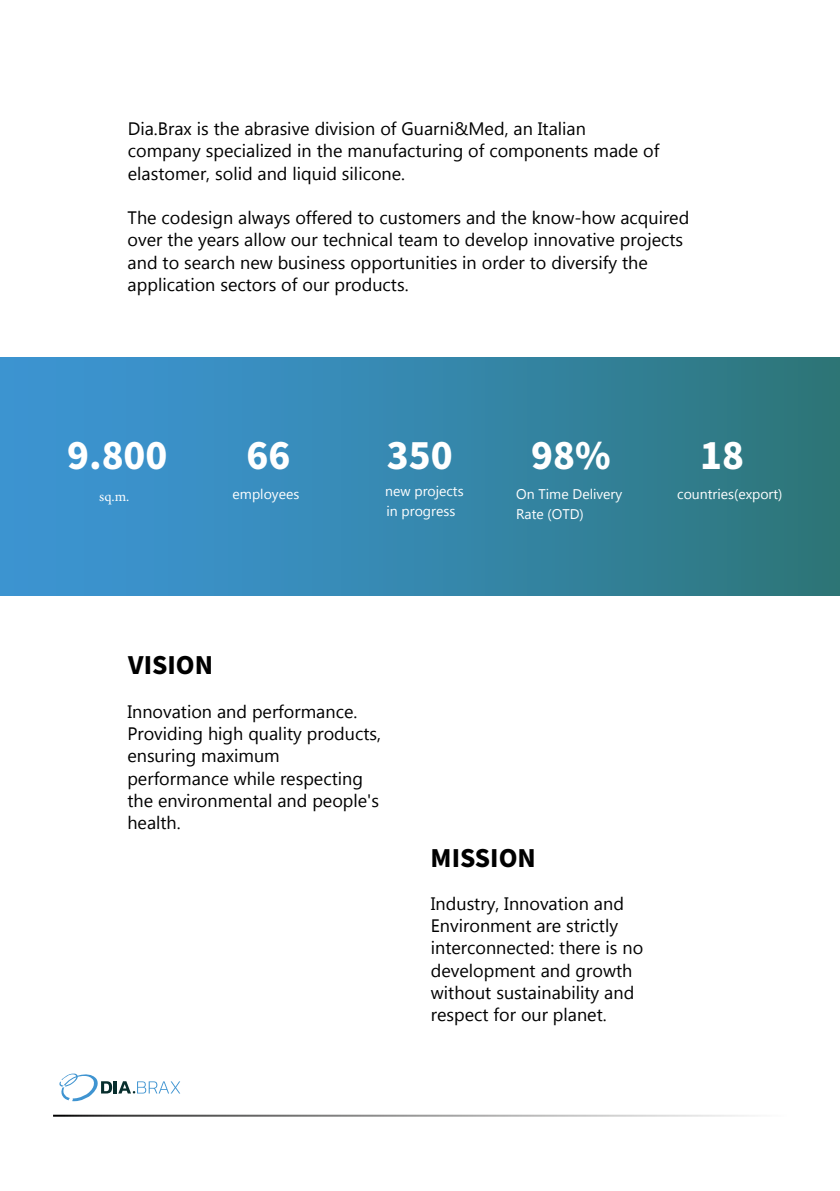
<style>
.page{position:relative;width:840px;height:1191px;background:#fff}
.page>*{position:absolute;margin:0;border:0;box-sizing:border-box;transform-origin:0 0}
.t1{font:900 36px "Noto Sans JP";color:#fff}
.t2{font:900 24px "Noto Sans JP";color:#000}
.t3{font:18px/22.2px "Microsoft Tai Le";color:#000}
.t4{font:14px/20px "Microsoft Tai Le";color:#fff}
.t5{font:14px "Minion Pro";color:#fff}
</style>
<div class="page">
<svg style="left:59px;top:1073px;width:121px;height:29px"></svg>
<div style="left:0;top:357px;width:839px;height:238px;background:linear-gradient(to right,#3d97da,#2e777c)"></div>
<p class="t3" style="left:128px;top:118px;width:532px">Dia.Brax is the abrasive division of Guarni&amp;Med, an Italian company specialized in the manufacturing of components made of elastomer, solid and liquid silicone.</p>
<p class="t3" style="left:128px;top:208px;width:563px">The codesign always offered to customers and the know-how acquired over the years allow our technical team to develop innovative projects and to search new business opportunities in order to diversify the application sectors of our products.</p>
<h1 class="t1" style="left:67px;top:435px;width:102px">9.800</h1>
<h1 class="t1" style="left:246px;top:435px;width:45px">66</h1>
<h1 class="t1" style="left:386px;top:435px;width:67px">350</h1>
<h1 class="t1" style="left:699px;top:435px;width:45px">18</h1>
<p class="t5" style="left:99px;top:487px;width:32px">sq.m.</p>
<p class="t4" style="left:232px;top:485px;width:68px">employees</p>
<p class="t4" style="left:385px;top:482px;width:80px">new projects in progress</p>
<p class="t4" style="left:676px;top:485px;width:107px">countries(export)</p>
<h1 class="t1" style="left:531px;top:435px;width:81px">98%</h1>
<p class="t4" style="left:516px;top:485px;width:107px;line-height:19.4px">On Time Delivery<br>Rate (OTD)</p>
<h2 class="t2" style="left:128px;top:651px;width:86px">VISION</h2>
<p class="t3" style="left:127px;top:701px;width:255px">Innovation and performance.<br>Providing high quality products, ensuring maximum performance while respecting the environmental and people's health.</p>
<h2 class="t2" style="left:430px;top:844px;width:107px">MISSION</h2>
<p class="t3" style="left:430px;top:893px;width:214px">Industry, Innovation and<br>Environment are strictly interconnected: there is no development and growth without sustainability and respect for our planet.</p>
</div>
